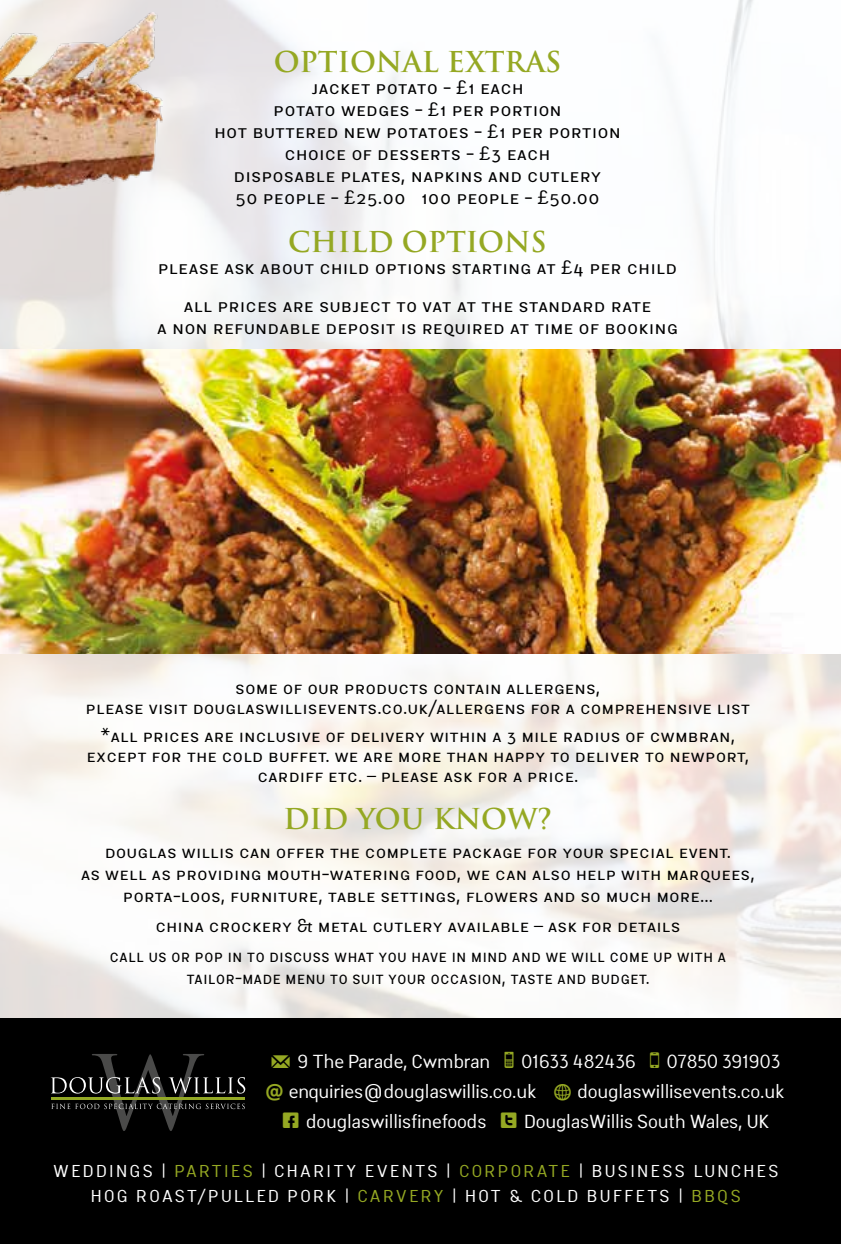
<style>
.page{position:relative;width:841px;height:1244px;background:#fff}
.page>*{position:absolute;margin:0;border:0;box-sizing:border-box;transform-origin:0 0}
.t1{font:700 28px "Trajan";color:#95a823}
.t2{font:19px/22px "Malmo Sans SC";color:#000;text-align:center}
.t3{font:18.2px/30.4px "Malmo Sans";letter-spacing:-.01em;color:#fff;text-align:center}
.t4{font:18px/20px "Malmo Sans SC";color:#000;text-align:center}
.t5{font:18px "Malmo Sans SC";color:#000;scale:.9 1}
.t6{font:16.6px/25px "Malmo Sans";letter-spacing:.14em;color:#fff;text-align:center}
.s1{font-family:"Modern Pictograms";font-size:25.6px;color:#95a823}
.s2{font-family:"Modern Pictograms";font-size:23.8px;color:#95a823}
.s3{color:#95a823}
</style>
<div class="page">
<img style="left:0;top:0;width:841px;height:1018px">
<div style="left:0;top:1018px;width:841px;height:225px;background:#000"></div>
<img style="left:0;top:349px;width:841px;height:304px">
<svg style="left:51px;top:1054px;width:194px;height:76px"></svg>
<img style="left:0;top:13px;width:163px;height:185px">
<h1 class="t1" style="left:274px;top:45px;width:289px">OPTIONAL EXTRAS</h1>
<p class="t2" style="left:214px;top:76px;width:408px">jacket potato - £1 each<br>potato wedges - £1 per portion<br>hot buttered new potatoes - £1 per portion choice of desserts - £3 each<br>disposable plates, napkins and cutlery<br>50 people - £25.00 100 people - £50.00</p>
<h1 class="t1" style="left:288px;top:224px;width:260px">CHILD OPTIONS</h1>
<p class="t2" style="left:158px;top:247px;width:521px;line-height:38px">please ask about child options starting at £4 per child all prices are subject to vat at the standard rate</p>
<p class="t2" style="left:157px;top:315px;width:522px">a non refundable deposit is required at time of booking</p>
<p class="t4" style="left:86px;top:677px;width:666px">some of our products contain allergens,<br>please visit douglaswillisevents.co.uk/allergens for a comprehensive list</p>
<p class="t4" style="left:86px;top:725px;width:665px"><sup>*</sup>all prices are inclusive of delivery within a 3 mile radius of cwmbran, except for the cold buffet. we are more than happy to deliver to newport, cardiff etc. – please ask for a price.</p>
<h1 class="t1" style="left:283px;top:801px;width:270px">DID YOU KNOW?</h1>
<p class="t4" style="left:81px;top:840px;width:676px;line-height:22px">douglas willis can offer the complete package for your special event.<br>as well as providing mouth-watering food, we can also help with marquees, porta-loos, furniture, table settings, flowers and so much more...</p>
<p class="t4" style="left:109px;top:910px;width:618px;line-height:30px">china crockery &amp; metal cutlery available – ask for details<br>call us or pop in to discuss what you have in mind and we will come up with a</p>
<p class="t5" style="left:186px;top:966px;width:516px">tailor-made menu to suit your occasion, taste and budget.</p>
<p class="t3" style="left:265px;top:1045px;width:521px"><span class="s1">m</span> 9 The Parade, Cwmbran <span class="s1">N</span> 01633 482436 <span class="s2">O</span> 07850 391903 <span class="s1">@</span> enquiries@douglaswillis.co.uk <span class="s1">w</span> douglaswillisevents.co.uk<br><span class="s1">G</span> douglaswillisfinefoods <span class="s1">U</span> DouglasWillis South Wales, UK</p>
<p class="t6" style="left:53px;top:1158px;width:727px">WEDDINGS | <span class="s3">PARTIES</span> | CHARITY EVENTS | <span class="s3">CORPORATE</span> | BUSINESS LUNCHES<br>HOG ROAST/PULLED PORK | <span class="s3">CARVERY</span> | HOT &amp; COLD BUFFETS | <span class="s3">BBQS</span></p>
</div>
